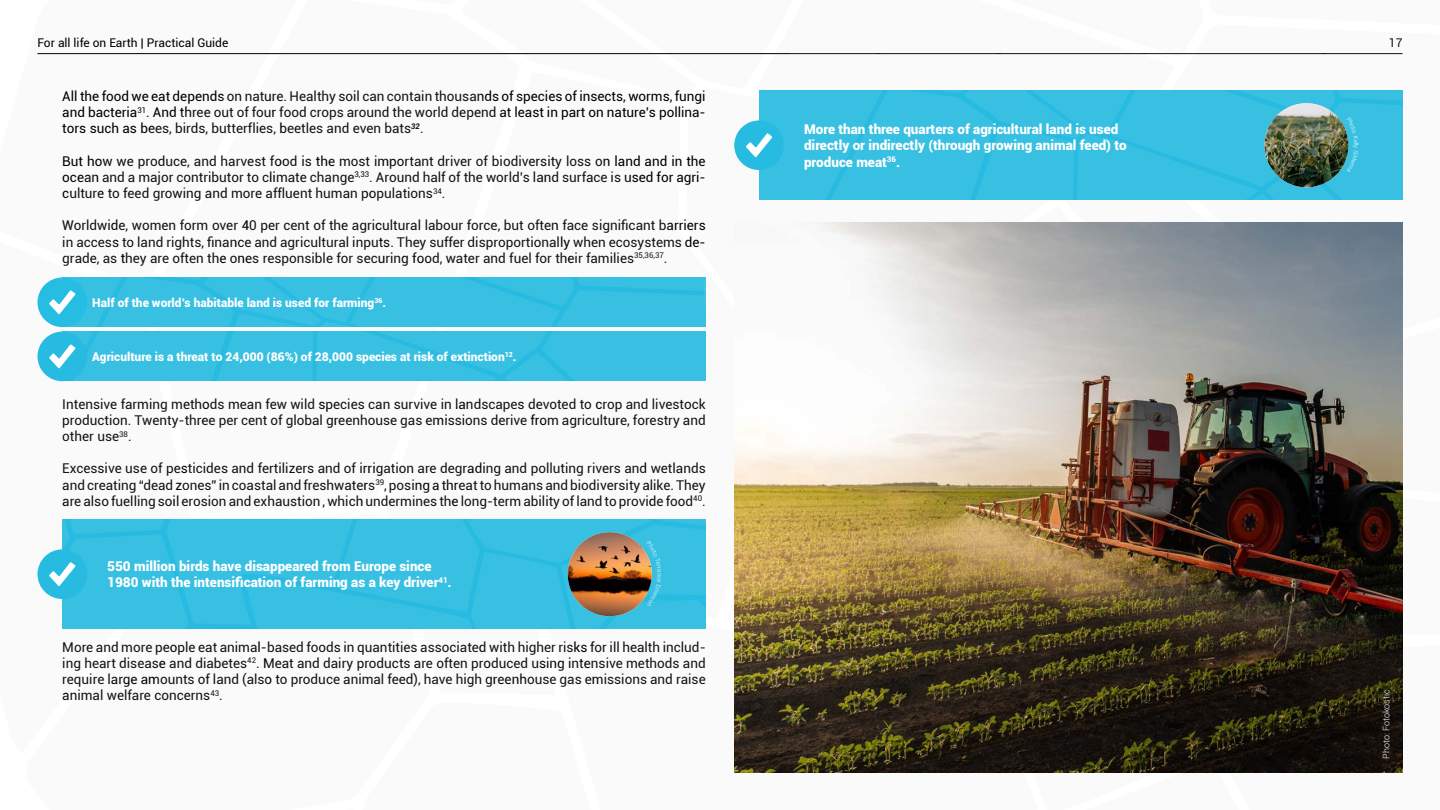
<style>
.page{position:relative;width:1440px;height:810px;background:#fff}
.page>*{position:absolute;margin:0;border:0;box-sizing:border-box;transform-origin:0 0}
.t1{font:13.5px/16.2px "Roboto";color:#000;text-align:justify}
.t2{font:900 13.5px/16.2px "Roboto";color:#fff}
.t3{font:900 12px "Roboto";color:#fff}
.t4{font:12px "Roboto";color:#000}
.t5{font:300 9px "Roboto";color:#fff}
</style>
<div class="page">
<img style="left:37px;top:53px;width:1366px;height:720px">
<p class="t4" style="left:38px;top:34px;width:192px">For all life on Earth | Practical Guide</p>
<p class="t4" style="left:1389px;top:34px;width:15px">17</p>
<p class="t1" style="left:62px;top:87px;width:645px">All the food we eat depends on nature. Healthy soil can contain thousands of species of insects, worms, fungi and bacteria<sup>31</sup>. And three out of four food crops around the world depend at least in part on nature’s pollina&shy;tors such as bees, birds, butterflies, beetles and even bats<sup>32</sup>.</p>
<p class="t1" style="left:62px;top:152px;width:645px">But how we produce, and harvest food is the most important driver of biodiversity loss on land and in the ocean and a major contributor to climate change<sup>3,33</sup>. Around half of the world’s land surface is used for agri&shy;culture to feed growing and more affluent human populations<sup>34</sup>.</p>
<p class="t1" style="left:62px;top:217px;width:645px">Worldwide, women form over 40 per cent of the agricultural labour force, but often face significant barriers in access to land rights, finance and agricultural inputs. They suffer disproportionally when ecosystems de&shy;grade, as they are often the ones responsible for securing food, water and fuel for their families<sup>35,36,37</sup>.</p>
<p class="t3" style="left:92px;top:294px;width:295px">Half of the world’s habitable land is used for farming<sup>36</sup>.</p>
<p class="t3" style="left:92px;top:348px;width:426px">Agriculture is a threat to 24,000 (86%) of 28,000 species at risk of extinction<sup>12</sup>.</p>
<p class="t1" style="left:62px;top:395px;width:645px">Intensive farming methods mean few wild species can survive in landscapes devoted to crop and livestock production. Twenty-three per cent of global greenhouse gas emissions derive from agriculture, forestry and other use<sup>38</sup>.</p>
<p class="t1" style="left:62px;top:460px;width:645px">Excessive use of pesticides and fertilizers and of irrigation are degrading and polluting rivers and wetlands and creating “dead zones” in coastal and freshwaters<sup>39</sup>, posing a threat to humans and biodiversity alike. They are also fuelling soil erosion and exhaustion , which undermines the long-term ability of land to provide food<sup>40</sup>.</p>
<p class="t2" style="left:107px;top:558px;width:346px">550 million birds have disappeared from Europe since<br>1980 with the intensification of farming as a key driver<sup>41</sup>.</p>
<p class="t1" style="left:62px;top:638px;width:645px">More and more people eat animal-based foods in quantities associated with higher risks for ill health includ&shy;ing heart disease and diabetes<sup>42</sup>. Meat and dairy products are often produced using intensive methods and require large amounts of land (also to produce animal feed), have high greenhouse gas emissions and raise animal welfare concerns<sup>43</sup>.</p>
<p class="t2" style="left:804px;top:121px;width:324px">More than three quarters of agricultural land is used directly or indirectly (through growing animal feed) to produce meat<sup>36</sup>.</p>
<p class="t5" style="left:1380px;top:759px;width:70px;rotate:-90deg">Photo: Fotokostic</p>
</div>
